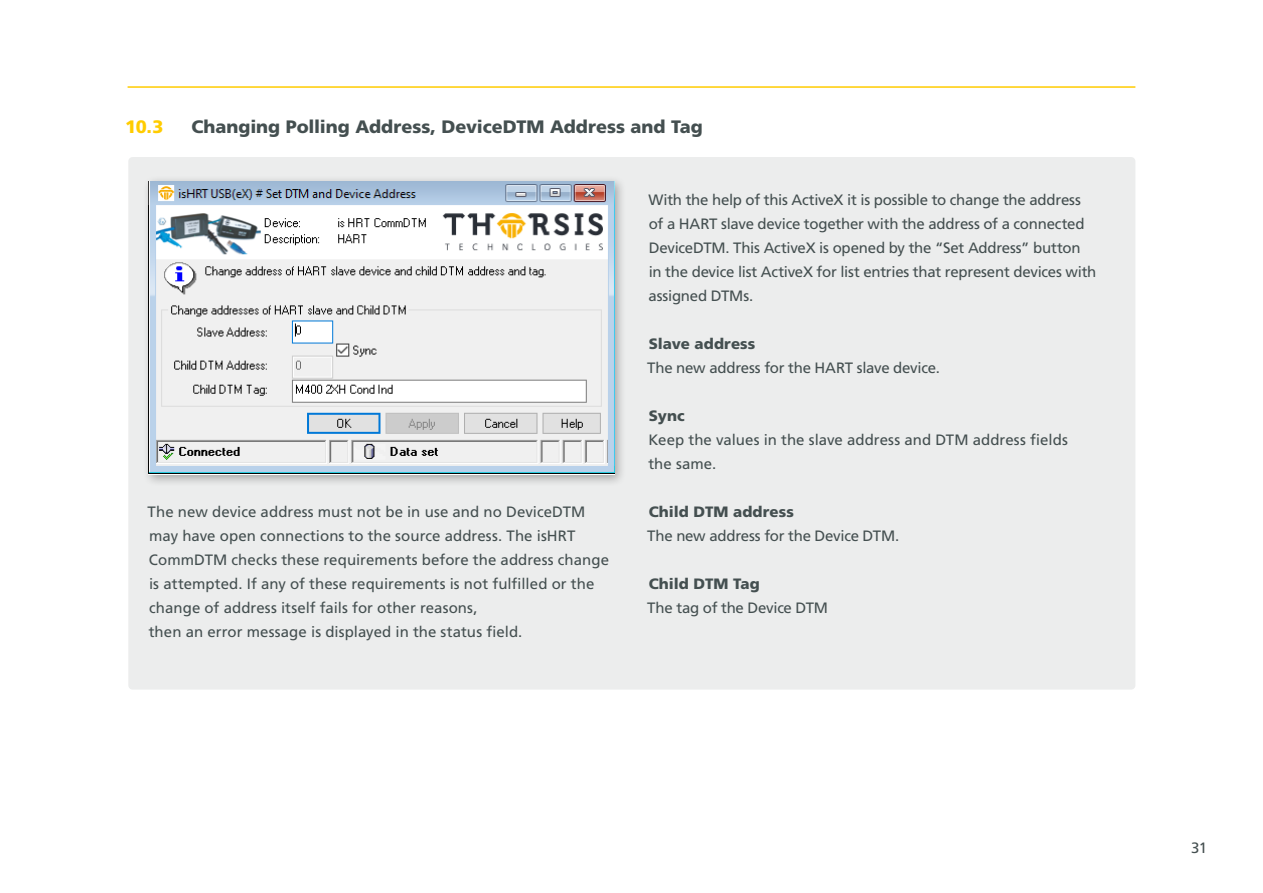
<style>
.page{position:relative;width:1263px;height:893px;background:#fff}
.page>*{position:absolute;margin:0;border:0;box-sizing:border-box;transform-origin:0 0}
.t1{font:900 18px "Frutiger LT Std";color:#444f50}
.t2{font:900 18px "Frutiger LT Std";color:#fc0}
.t3{font:15px/24px "Frutiger LT Std";letter-spacing:-.005em;color:#444f50}
.t4{font:900 15px "Frutiger LT Std";letter-spacing:.005em;color:#444f50}
</style>
<div class="page">
<div style="left:128px;top:157px;width:1007px;height:533px;background:#eceded;border-radius:4px"></div>
<hr style="left:128px;top:86px;width:1007px;height:2px;background:#fc0">
<div style="left:143px;top:175px;width:484px;height:312px;background:#000;opacity:.3"></div>
<img style="left:149px;top:181px;width:465px;height:294px">
<p class="t2" style="left:125px;top:116px;width:40px">10.3</p>
<p class="t1" style="left:191px;top:116px;width:513px">Changing Polling Address, DeviceDTM Address and Tag</p>
<p class="t3" style="left:148px;top:500px;width:463px">The new device address must not be in use and no DeviceDTM may have open connections to the source address. The isHRT CommDTM checks these requirements before the address change is attempted. If any of these requirements is not fulfilled or the change of address itself fails for other reasons,<br>then an error message is displayed in the status field.</p>
<p class="t3" style="left:648px;top:188px;width:449px">With the help of this ActiveX it is possible to change the address of a HART slave device together with the address of a connected DeviceDTM. This ActiveX is opened by the “Set Address” button in the device list ActiveX for list entries that represent devices with assigned DTMs.</p>
<p class="t4" style="left:649px;top:335px;width:108px">Slave address</p>
<p class="t3" style="left:647px;top:356px;width:294px">The new address for the HART slave device.</p>
<p class="t4" style="left:649px;top:407px;width:37px">Sync</p>
<p class="t3" style="left:648px;top:428px;width:421px">Keep the values in the slave address and DTM address fields the same.</p>
<p class="t4" style="left:649px;top:503px;width:147px">Child DTM address</p>
<p class="t3" style="left:647px;top:524px;width:253px">The new address for the Device DTM.</p>
<p class="t4" style="left:649px;top:575px;width:113px">Child DTM Tag</p>
<p class="t3" style="left:647px;top:596px;width:182px">The tag of the Device DTM</p>
<p class="t3" style="left:1191px;top:836px;width:18px">31</p>
</div>
